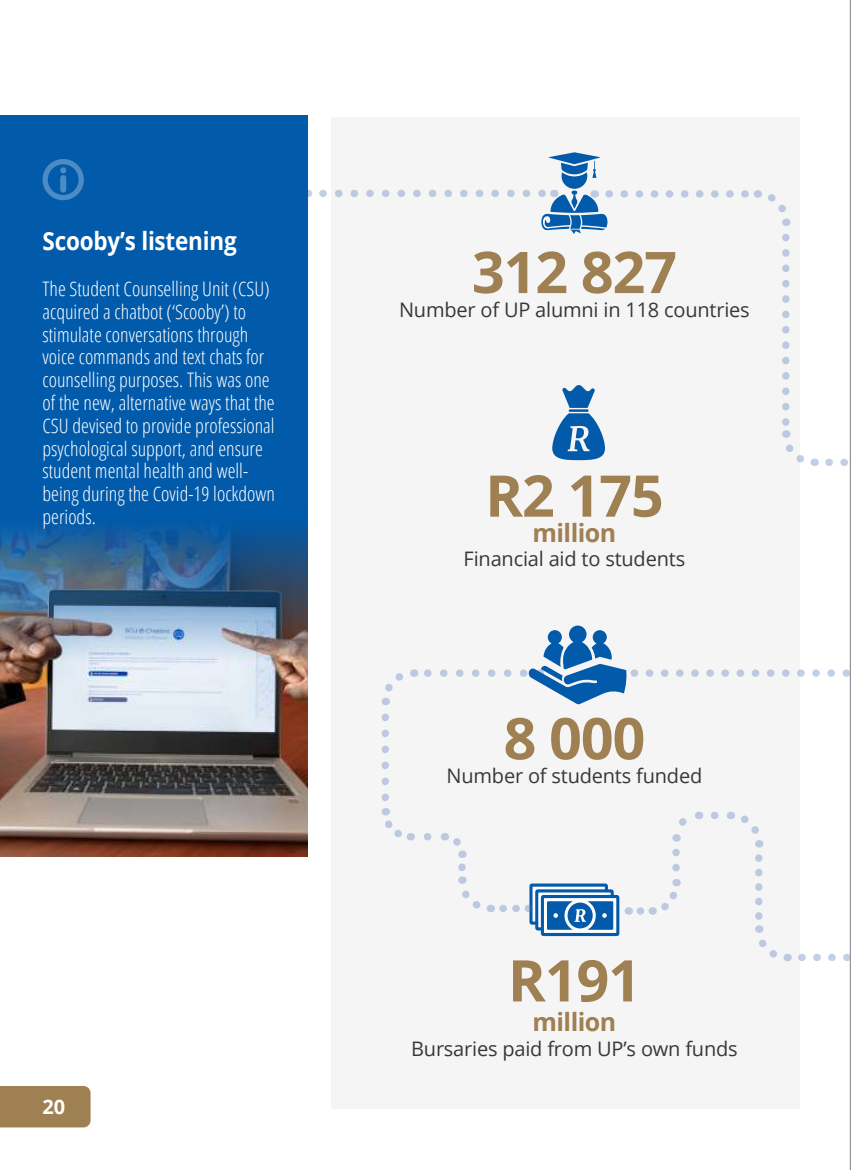
<style>
.page{position:relative;width:851px;height:1170px;background:#fff}
.page>*{position:absolute;margin:0;border:0;box-sizing:border-box;transform-origin:0 0}
.t1{font:700 57.5px "Open Sans";letter-spacing:-.02em;color:#9f8052}
.t2{font:700 25px "Open Sans";letter-spacing:-.01em;color:#fff;scale:.9 1}
.t3{font:700 25px "Open Sans";letter-spacing:-.02em;color:#9f8052}
.t4{font:300 condensed 20px/22.8px "Open Sans";color:#fff}
.t5{font:20px "Open Sans";letter-spacing:-.01em;color:#38383c}
.t6{font:700 20px "Open Sans";color:#fff}
</style>
<div class="page">
<div style="left:331px;top:117px;width:468px;height:991px;background:#f6f5f5"></div>
<svg style="left:552px;top:385px;width:53px;height:75px"></svg>
<svg style="left:757px;top:190px;width:34px;height:36px"></svg>
<svg style="left:782px;top:237px;width:33px;height:229px"></svg>
<svg style="left:828px;top:458px;width:23px;height:8px"></svg>
<div style="left:0;top:115px;width:307px;height:741px;background:#015aaa"></div>
<img style="left:0;top:527px;width:307px;height:329px">
<div style="left:43px;top:159px;width:41px;height:41px;border:5px solid #fff;border-radius:50%"></div>
<div style="left:60px;top:175px;width:6px;height:17px;background:#4c8bc3;border-radius:3px"></div>
<svg style="left:60px;top:167px;width:6px;height:6px"></svg>
<svg style="left:427px;top:833px;width:5px;height:7px"></svg>
<svg style="left:503px;top:904px;width:17px;height:8px"></svg>
<svg style="left:381px;top:669px;width:33px;height:36px"></svg>
<svg style="left:381px;top:717px;width:32px;height:124px"></svg>
<svg style="left:444px;top:833px;width:23px;height:24px"></svg>
<svg style="left:458px;top:867px;width:34px;height:46px"></svg>
<svg style="left:528px;top:883px;width:91px;height:53px"></svg>
<svg style="left:640px;top:907px;width:4px;height:7px"></svg>
<svg style="left:714px;top:811px;width:5px;height:8px"></svg>
<svg style="left:652px;top:879px;width:29px;height:36px"></svg>
<svg style="left:672px;top:811px;width:27px;height:56px"></svg>
<svg style="left:730px;top:811px;width:34px;height:36px"></svg>
<svg style="left:755px;top:858px;width:33px;height:104px"></svg>
<svg style="left:801px;top:953px;width:50px;height:8px"></svg>
<svg style="left:323px;top:152px;width:426px;height:82px"></svg>
<svg style="left:424px;top:625px;width:427px;height:79px"></svg>
<div style="left:0;top:1086px;width:91px;height:41px;background:#9f8052"></div>
<hr style="left:849px;top:0;width:1px;height:1169px;background:#939598">
<p class="t2" style="left:43px;top:223px;width:217px">Scooby’s listening</p>
<p class="t4" style="left:43px;top:277px;width:234px">The Student Counselling Unit (CSU) acquired a chatbot (‘Scooby’) to stimulate conversations through voice commands and text chats for counselling purposes. This was one of the new, alternative ways that the<br>CSU devised to provide professional psychological support, and ensure student mental health and well&shy;being during the Covid-19 lockdown periods.</p>
<p class="t6" style="left:43px;top:1092px;width:24px">20</p>
<h1 class="t1" style="left:472px;top:231px;width:207px">312 827</h1>
<p class="t5" style="left:399px;top:296px;width:352px">Number of UP alumni in 118 countries</p>
<h1 class="t1" style="left:485px;top:455px;width:180px">R2 175</h1>
<p class="t3" style="left:532px;top:515px;width:85px">million</p>
<p class="t5" style="left:463px;top:544px;width:223px">Financial aid to students</p>
<h1 class="t1" style="left:503px;top:697px;width:143px">8 000</h1>
<p class="t5" style="left:446px;top:762px;width:257px">Number of students funded</p>
<h1 class="t1" style="left:508px;top:939px;width:134px">R191</h1>
<p class="t3" style="left:532px;top:1004px;width:85px">million</p>
<p class="t5" style="left:411px;top:1034px;width:328px">Bursaries paid from UP’s own funds</p>
</div>
